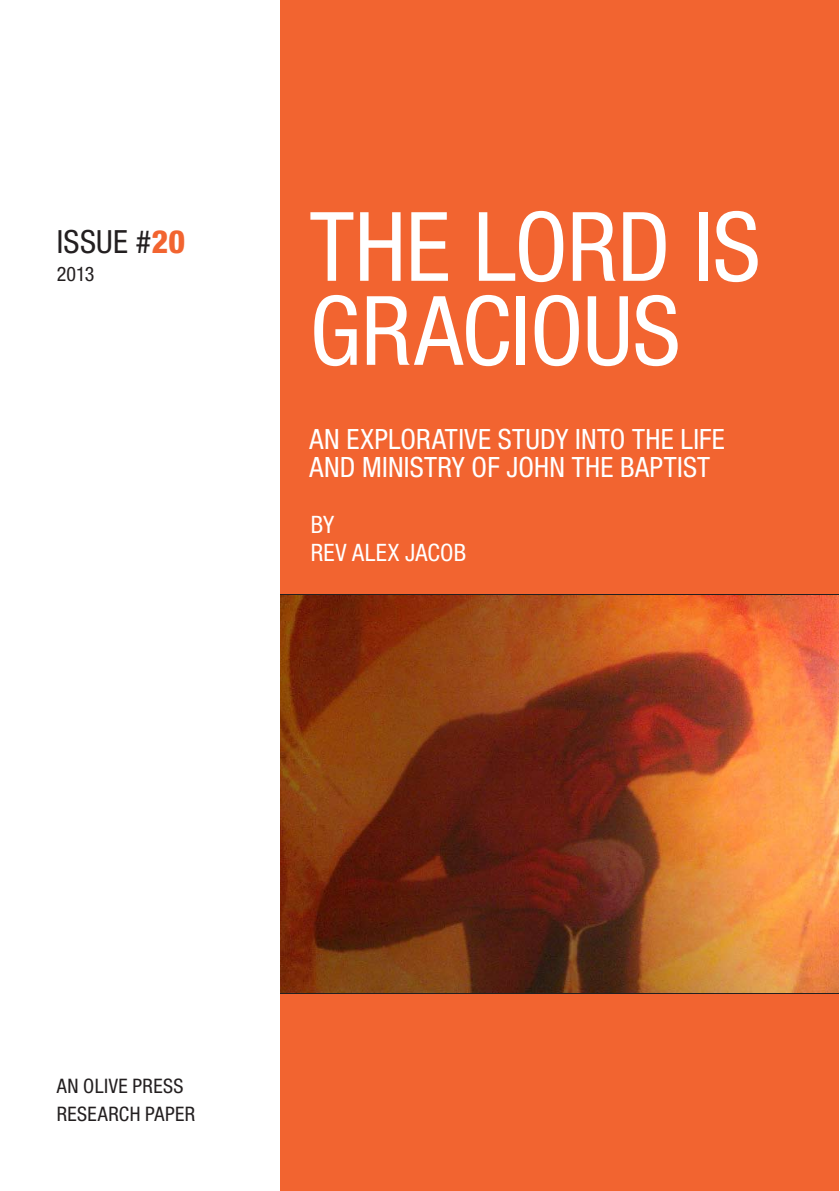
<style>
.page{position:relative;width:840px;height:1191px;background:#fff}
.page>*{position:absolute;margin:0;border:0;box-sizing:border-box;transform-origin:0 0}
.t1{font:condensed 96px/84px "Helvetica Neue LT Std";letter-spacing:-.005em;color:#fff}
.t2{font:condensed 32px "Helvetica Neue LT Std";letter-spacing:.01em;color:#231f20}
.t3{font:condensed 28px/28px "Helvetica Neue LT Std";letter-spacing:.01em;color:#fff}
.t4{font:condensed 24px/28px "Helvetica Neue LT Std";letter-spacing:.01em;color:#fff}
.t5{font:condensed 20px/28px "Helvetica Neue LT Std";letter-spacing:.02em;color:#231f20}
.s1{font-weight:800;color:#f26430}
</style>
<div class="page">
<div style="left:280px;top:1px;width:558px;height:1190px;background:#f26430"></div>
<img style="left:280px;top:595px;width:558px;height:397px">
<p class="t2" style="left:57px;top:223px;width:130px">ISSUE #<span class="s1">20</span></p>
<p class="t5" style="left:57px;top:259px;width:39px">2013</p>
<h1 class="t1" style="left:309px;top:204px;width:452px">THE LORD IS<br>GRACIOUS</h1>
<p class="t3" style="left:309px;top:425px;width:416px">AN EXPLORATIVE STUDY INTO THE LIFE<br>AND MINISTRY OF JOHN THE BAPTIST</p>
<p class="t4" style="left:310px;top:510px;width:157px">BY<br>REV ALEX JACOB</p>
<p class="t5" style="left:57px;top:1071px;width:140px">AN OLIVE PRESS<br>RESEARCH PAPER</p>
</div>
